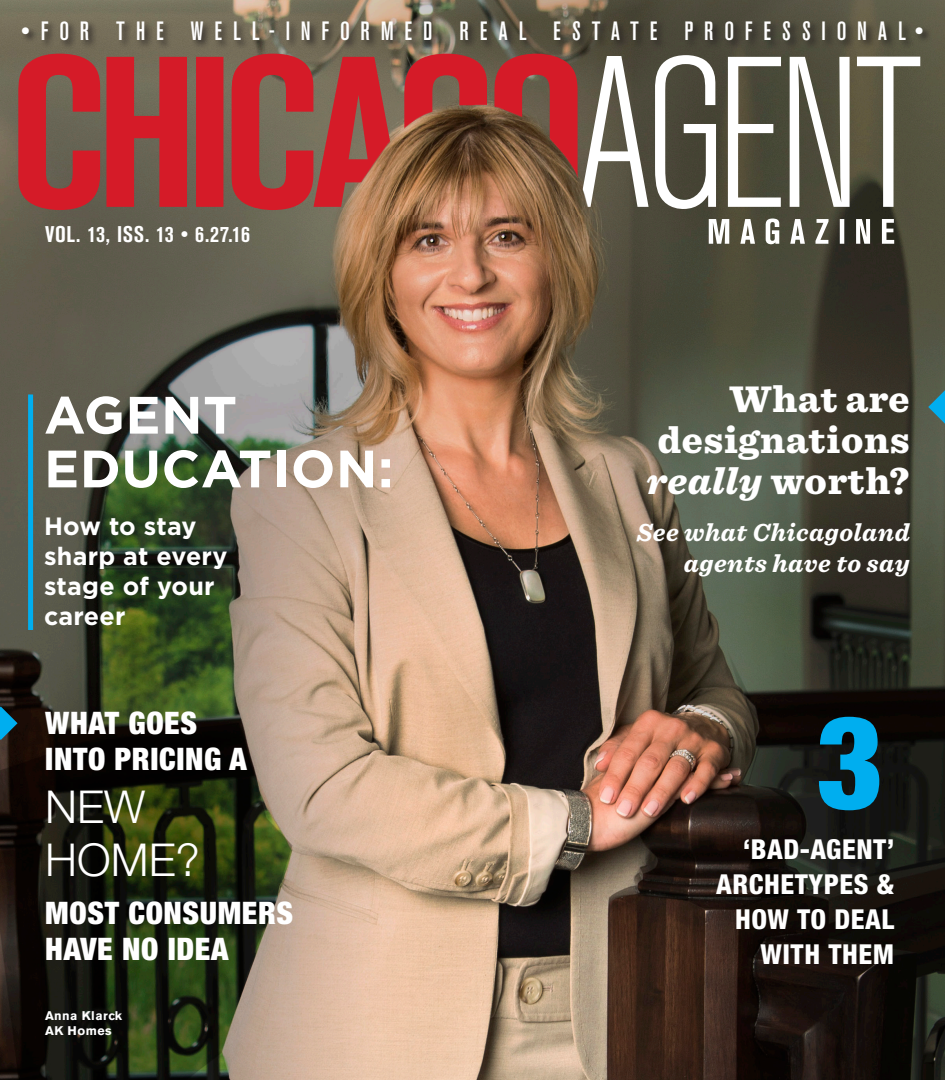
<style>
.page{position:relative;width:945px;height:1080px;background:#fff}
.page>*{position:absolute;margin:0;border:0;box-sizing:border-box;transform-origin:0 0}
.Point_01{font:900 condensed 129.62px "Helvetica Neue";color:#00aeef}
.Point_01-2{font:700 52.5px/53.8px "Gotham";letter-spacing:.01em;color:#fff}
.t1{font:300 45.38px/53px "Helvetica Neue";color:#fff}
.Point_01-3{font:900 38.75px/41.2px "Sentinel";letter-spacing:.02em;color:#fff;text-align:justify}
.t2{font:900 condensed 31.12px/36.2px "Helvetica Neue";letter-spacing:.02em;color:#fff}
.t3{font:800 condensed 27.5px/35px "Helvetica Neue";letter-spacing:.02em;color:#fff;text-align:right}
.t4{font:500 condensed 26.25px "Akzidenz Grotesk BE";letter-spacing:.415em;color:#fff}
.Point_01-4{font:italic 700 25.75px/30.4px "Sentinel";letter-spacing:.02em;color:#fff;text-align:right}
.Point_01-5{font:700 25px/30px "Gotham";letter-spacing:.01em;color:#fff}
.t5{font:700 condensed 22.5px "Akzidenz Grotesk BE";letter-spacing:.025em;color:#fff}
.t6{font:700 12.5px/15px "Akzidenz Grotesk BE";letter-spacing:.04em;color:#fff}
.s1{font-style:italic}
</style>
<div class="page">
<img style="left:0;top:0;width:945px;height:1080px">
<svg style="left:580px;top:55px;width:340px;height:154px"></svg>
<svg style="left:18px;top:54px;width:560px;height:156px;background:#ad3839"></svg>
<svg style="left:709px;top:219px;width:185px;height:25px"></svg>
<div style="left:21px;top:19px;width:911px;height:31px;background:#231f20;opacity:.8"></div>
<svg style="left:0;top:706px;width:18px;height:34px"></svg>
<svg style="left:928px;top:390px;width:17px;height:34px"></svg>
<img style="left:280px;top:100px;width:387px;height:114px">
<div style="left:28px;top:394px;width:5px;height:236px;background:#00aeef"></div>
<p class="t4" style="left:21px;top:16px;width:904px">•FOR THE WELL-INFORMED REAL ESTATE PROFESSIONAL•</p>
<p class="t5" style="left:45px;top:222px;width:206px">VOL. 13, ISS. 13 • 6.27.16</p>
<p class="Point_01-2" style="left:44px;top:387px;width:351px">AGENT<br>EDUCATION:</p>
<p class="Point_01-5" style="left:44px;top:510px;width:185px">How to stay sharp at every stage of your career</p>
<p class="t2" style="left:45px;top:704px;width:203px">WHAT GOES<br>INTO PRICING A</p>
<p class="t1" style="left:45px;top:780px;width:156px">NEW<br>HOME?</p>
<p class="t2" style="left:45px;top:894px;width:249px">MOST CONSUMERS<br>HAVE NO IDEA</p>
<p class="t6" style="left:45px;top:1008px;width:79px">Anna Klarck<br>AK Homes</p>
<p class="Point_01-3" style="left:646px;top:377px;width:265px;text-indent:83px">What are designations <span class="s1">really</span> worth?</p>
<p class="Point_01-4" style="left:637px;top:517px;width:274px">See what Chicagoland agents have to say</p>
<p class="Point_01" style="left:816px;top:683px;width:69px">3</p>
<p class="t3" style="left:716px;top:831px;width:180px">‘BAD-AGENT’<br>ARCHETYPES &amp;<br>HOW TO DEAL<br>WITH THEM</p>
</div>
